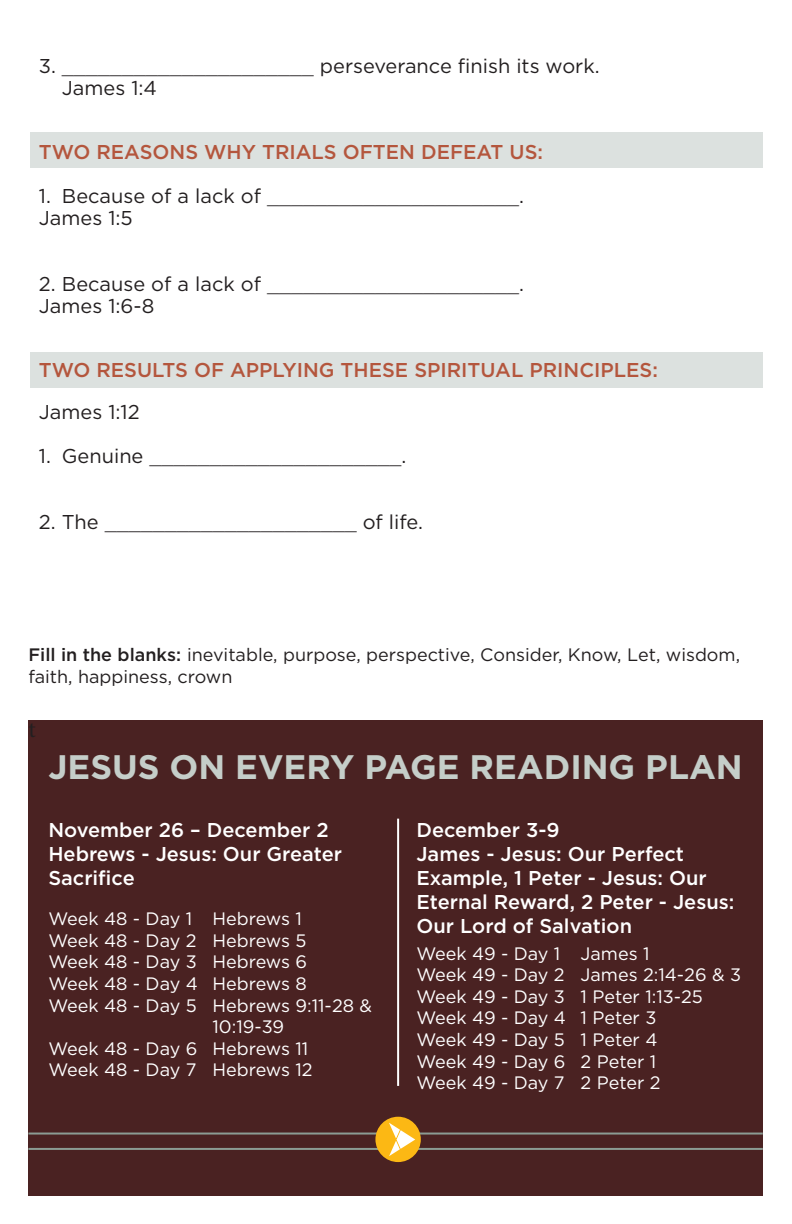
<style>
.page{position:relative;width:792px;height:1224px;background:#fff}
.page>*{position:absolute;margin:0;border:0;box-sizing:border-box;transform-origin:0 0}
.t1{font:700 34px "Gotham";color:#c5cec9}
.t2{font:24px "Minion Pro";color:#231f20}
.t3{font:500 20px/24px "Gotham";color:#fff}
.t4{font:300 20px "Gotham";color:#231f20}
.t5{font:20px "Gotham";color:#231f20}
.t6{font:500 20px "Gotham";color:#b4563d}
.t7{font:18px/21.6px "Gotham";color:#fff}
.t8{font:18px/22px "Gotham";color:#231f20}
.s1{font-weight:300}
.s2{font-weight:400}
.s3{font-weight:500}
</style>
<div class="page">
<div style="left:30px;top:132px;width:733px;height:36px;background:#dce1df"></div>
<div style="left:30px;top:352px;width:733px;height:36px;background:#dce1df"></div>
<div style="left:28px;top:720px;width:735px;height:475px;background:#4a2222"></div>
<hr style="left:397px;top:819px;width:2px;height:267px;background:#fff">
<hr style="left:28px;top:1133px;width:735px;height:2px;background:#8b9c94">
<hr style="left:28px;top:1148px;width:735px;height:2px;background:#8b9c94">
<div style="left:375px;top:1117px;width:46px;height:45px;background:#fcb814;border-radius:50%"></div>
<svg style="left:389px;top:1123px;width:26px;height:33px"></svg>
<p class="t5" style="left:39px;top:53px;width:562px">3. <span class="s1">_____________________</span> perseverance finish its work.</p>
<p class="t5" style="left:62px;top:75px;width:97px">James 1:4</p>
<p class="t6" style="left:39px;top:139px;width:506px">TWO REASONS WHY TRIALS OFTEN DEFEAT US:</p>
<p class="t4" style="left:39px;top:183px;width:487px"><span class="s2">1. Because of a lack of</span> _____________________<span class="s2">.</span></p>
<p class="t5" style="left:39px;top:205px;width:95px">James 1:5</p>
<p class="t4" style="left:39px;top:271px;width:487px"><span class="s2">2. Because of a lack of</span> _____________________<span class="s2">.</span></p>
<p class="t5" style="left:39px;top:293px;width:117px">James 1:6-8</p>
<p class="t6" style="left:39px;top:357px;width:621px">TWO RESULTS OF APPLYING THESE SPIRITUAL PRINCIPLES:</p>
<p class="t5" style="left:39px;top:399px;width:102px">James 1:12</p>
<p class="t4" style="left:39px;top:443px;width:369px"><span class="s2">1. Genuine</span> _____________________<span class="s2">.</span></p>
<p class="t4" style="left:39px;top:509px;width:386px"><span class="s2">2. The</span> _____________________ <span class="s2">of life.</span></p>
<p class="t8" style="left:28px;top:643px;width:713px"><span class="s3">Fill in the blanks:</span> inevitable, purpose, perspective, Consider, Know, Let, wisdom, faith, happiness, crown</p>
<p class="t2" style="left:28px;top:714px;width:9px">t</p>
<p class="t1" style="left:48px;top:744px;width:696px">JESUS ON EVERY PAGE READING PLAN</p>
<p class="t3" style="left:48px;top:817px;width:282px">November 26 – December 2</p>
<p class="t3" style="left:48px;top:841px;width:295px">Hebrews - Jesus: Our Greater<br>Sacrifice</p>
<p class="t3" style="left:416px;top:817px;width:145px">December 3-9</p>
<p class="t3" style="left:416px;top:841px;width:319px">James - Jesus: Our Perfect<br>Example, 1 Peter - Jesus: Our<br>Eternal Reward, 2 Peter - Jesus:</p>
<p class="t7" style="left:48px;top:908px;width:145px">Week 48 - Day 1</p>
<p class="t3" style="left:416px;top:913px;width:217px">Our Lord of Salvation</p>
<p class="t7" style="left:48px;top:929px;width:150px">Week 48 - Day 2</p>
<p class="t7" style="left:48px;top:951px;width:150px">Week 48 - Day 3</p>
<p class="t7" style="left:48px;top:972px;width:151px">Week 48 - Day 4</p>
<p class="t7" style="left:48px;top:994px;width:150px">Week 48 - Day 5</p>
<p class="t7" style="left:48px;top:1037px;width:151px">Week 48 - Day 6</p>
<p class="t7" style="left:48px;top:1059px;width:150px">Week 48 - Day 7</p>
<p class="t7" style="left:213px;top:908px;width:91px">Hebrews 1</p>
<p class="t7" style="left:213px;top:929px;width:95px">Hebrews 5</p>
<p class="t7" style="left:213px;top:951px;width:96px">Hebrews 6</p>
<p class="t7" style="left:213px;top:972px;width:96px">Hebrews 8</p>
<p class="t7" style="left:213px;top:994px;width:161px">Hebrews 9:11-28 &amp;<br>10:19-39</p>
<p class="t7" style="left:213px;top:1037px;width:97px">Hebrews 11</p>
<p class="t7" style="left:213px;top:1059px;width:102px">Hebrews 12</p>
<p class="t7" style="left:416px;top:942px;width:146px">Week 49 - Day 1</p>
<p class="t7" style="left:416px;top:964px;width:150px">Week 49 - Day 2</p>
<p class="t7" style="left:416px;top:985px;width:150px">Week 49 - Day 3</p>
<p class="t7" style="left:416px;top:1007px;width:151px">Week 49 - Day 4</p>
<p class="t7" style="left:416px;top:1028px;width:150px">Week 49 - Day 5</p>
<p class="t7" style="left:416px;top:1050px;width:151px">Week 49 - Day 6</p>
<p class="t7" style="left:416px;top:1072px;width:150px">Week 49 - Day 7</p>
<p class="t7" style="left:581px;top:942px;width:70px">James 1</p>
<p class="t7" style="left:581px;top:964px;width:162px">James 2:14-26 &amp; 3</p>
<p class="t7" style="left:581px;top:985px;width:124px">1 Peter 1:13-25</p>
<p class="t7" style="left:581px;top:1007px;width:77px">1 Peter 3</p>
<p class="t7" style="left:581px;top:1028px;width:78px">1 Peter 4</p>
<p class="t7" style="left:581px;top:1050px;width:77px">2 Peter 1</p>
<p class="t7" style="left:581px;top:1072px;width:81px">2 Peter 2</p>
</div>
